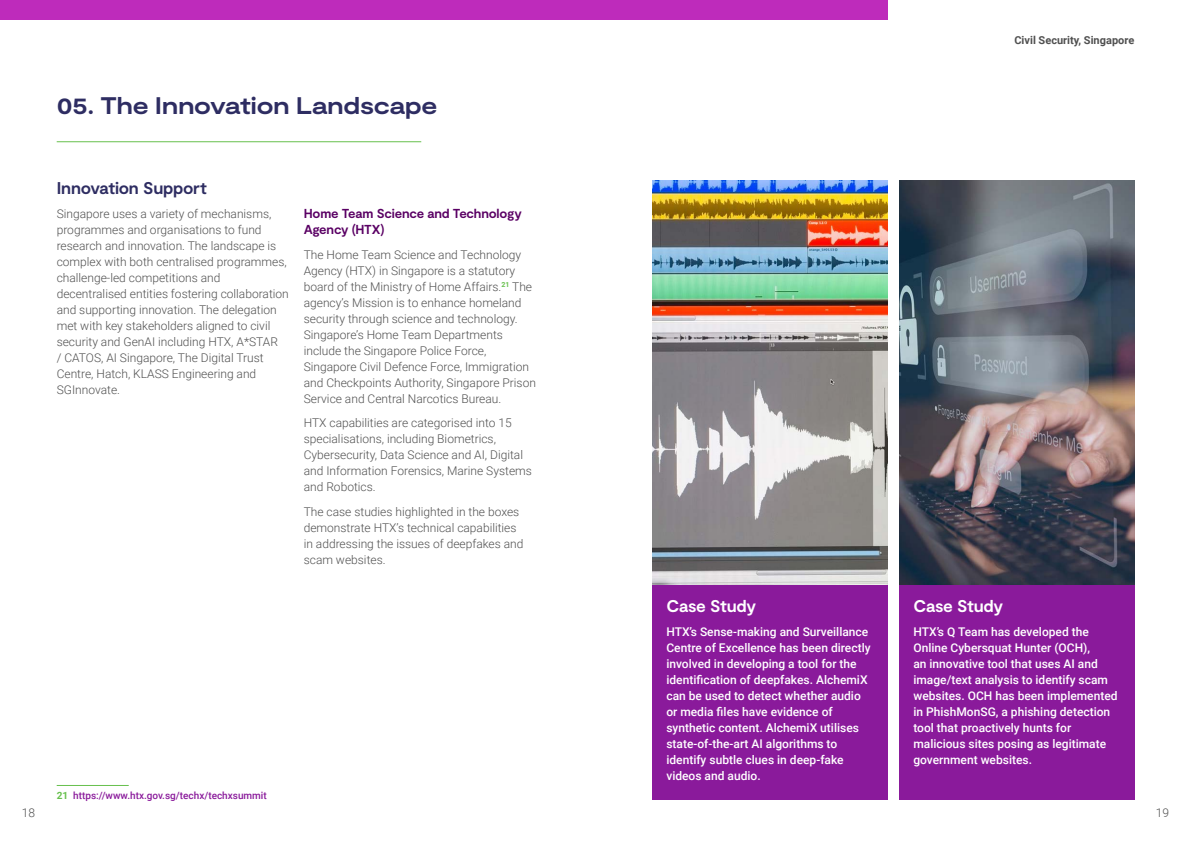
<style>
.page{position:relative;width:1191px;height:842px;background:#fff}
.page>*{position:absolute;margin:0;border:0;box-sizing:border-box;transform-origin:0 0}
.Large_Header__Statement_or_Pull_Quote{font:700 expanded 24px "Moderat";letter-spacing:-.005em;color:#2e2d62}
.t1{font:700 17px "Moderat";letter-spacing:-.015em;color:#fff}
.t2{font:700 17px "Moderat";letter-spacing:-.015em;color:#2e2d62}
.t3{font:700 13px/16px "Moderat";letter-spacing:-.015em;color:#5a0064}
.t4{font:300 12px/16px "Roboto";color:#505050}
.t5{font:500 12px/16px "Roboto";color:#fff}
.t6{font:700 11px "Roboto";color:#505050}
.Footnote_10pts{font:500 10px "Roboto";color:#8a1a9b}
.s1{font-weight:700;color:#67c04d}
</style>
<div class="page">
<hr style="left:57px;top:141px;width:364px;height:1px;background:#67c04d">
<hr style="left:57px;top:785px;width:72px;height:1px;background:#67c04d">
<div style="left:652px;top:584px;width:235px;height:215px;background:#8a1a9b"></div>
<div style="left:899px;top:584px;width:235px;height:215px;background:#8a1a9b"></div>
<div style="left:0;top:0;width:887px;height:20px;background:#be2bbb"></div>
<img style="left:652px;top:180px;width:235px;height:404px">
<img style="left:899px;top:180px;width:235px;height:404px">
<p class="Large_Header__Statement_or_Pull_Quote" style="left:57px;top:92px;width:382px">05. The Innovation Landscape</p>
<p class="t2" style="left:57px;top:178px;width:152px">Innovation Support</p>
<p class="t4" style="left:57px;top:205px;width:234px">Singapore uses a variety of mechanisms, programmes and organisations to fund research and innovation. The landscape is complex with both centralised programmes, challenge-led competitions and decentralised entities fostering collaboration and supporting innovation. The delegation met with key stakeholders aligned to civil security and GenAI including HTX, A*STAR<br>/ CATOS, AI Singapore, The Digital Trust Centre, Hatch, KLASS Engineering and SGInnovate.</p>
<p class="t3" style="left:304px;top:206px;width:219px">Home Team Science and Technology<br>Agency (HTX)</p>
<p class="t4" style="left:304px;top:246px;width:234px">The Home Team Science and Technology Agency (HTX) in Singapore is a statutory board of the Ministry of Home Affairs.<sup>21</sup> The agency’s Mission is to enhance homeland security through science and technology.<br>Singapore’s Home Team Departments include the Singapore Police Force, Singapore Civil Defence Force, Immigration and Checkpoints Authority, Singapore Prison Service and Central Narcotics Bureau.</p>
<p class="t4" style="left:304px;top:414px;width:230px">HTX capabilities are categorised into 15 specialisations, including Biometrics, Cybersecurity, Data Science and AI, Digital and Information Forensics, Marine Systems and Robotics.</p>
<p class="t4" style="left:304px;top:503px;width:221px">The case studies highlighted in the boxes demonstrate HTX’s technical capabilities in addressing the issues of deepfakes and scam websites.</p>
<p class="Footnote_10pts" style="left:57px;top:789px;width:212px"><span class="s1">21</span> https://www.htx.gov.sg/techx/techxsummit</p>
<p class="t6" style="left:1014px;top:32px;width:121px">Civil Security, Singapore</p>
<p class="t1" style="left:666px;top:596px;width:91px">Case Study</p>
<p class="t5" style="left:666px;top:624px;width:206px">HTX’s Sense-making and Surveillance Centre of Excellence has been directly involved in developing a tool for the identification of deepfakes. AlchemiX can be used to detect whether audio or media files have evidence of synthetic content. AlchemiX utilises state-of-the-art AI algorithms to identify subtle clues in deep-fake videos and audio.</p>
<p class="t1" style="left:913px;top:596px;width:91px">Case Study</p>
<p class="t5" style="left:913px;top:624px;width:206px">HTX’s Q Team has developed the Online Cybersquat Hunter (OCH),<br>an innovative tool that uses AI and image/text analysis to identify scam websites. OCH has been implemented in PhishMonSG, a phishing detection tool that proactively hunts for malicious sites posing as legitimate government websites.</p>
<p class="t4" style="left:22px;top:804px;width:15px">18</p>
<p class="t4" style="left:1156px;top:804px;width:15px">19</p>
</div>
